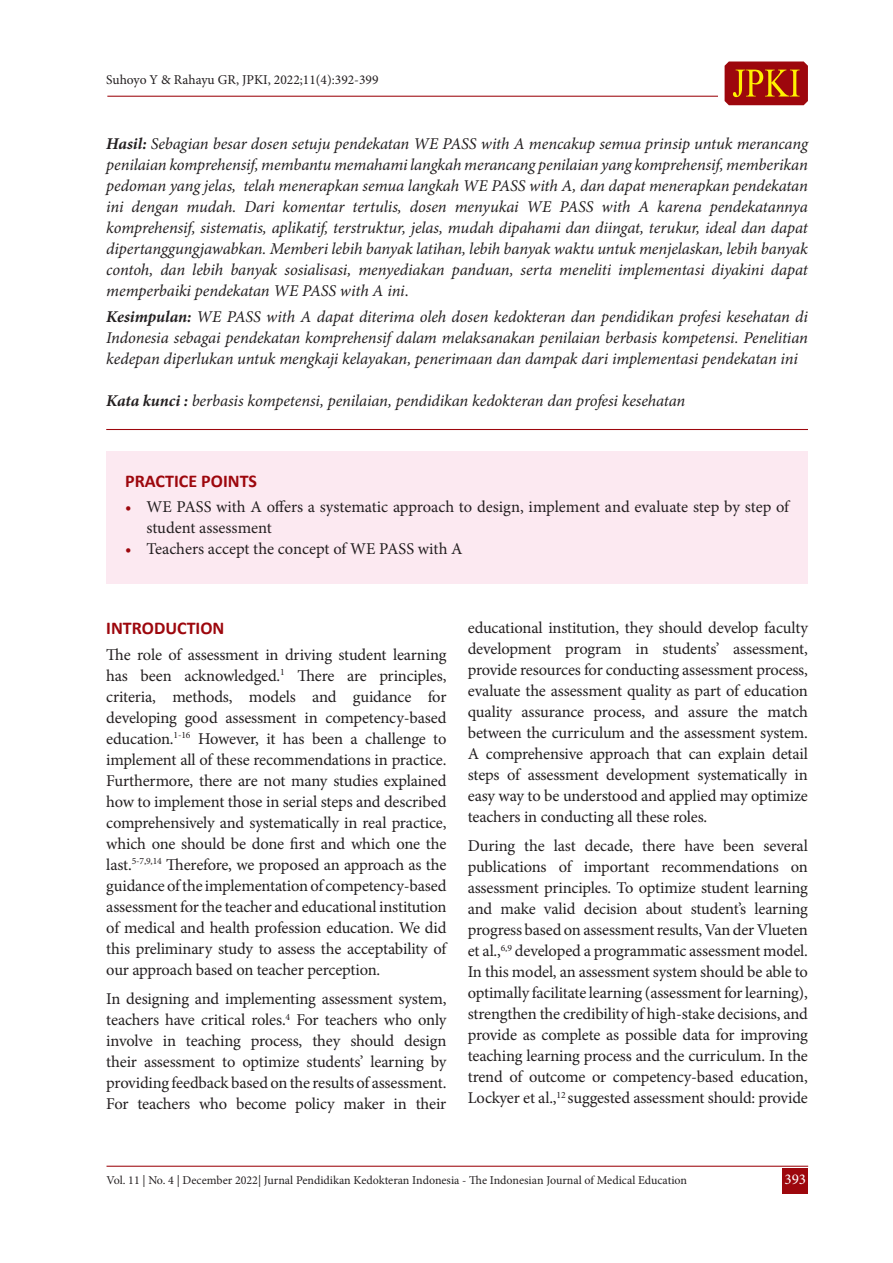
<style>
.page{position:relative;width:893px;height:1263px;background:#fff}
.page>*{position:absolute;margin:0;border:0;box-sizing:border-box;transform-origin:0 0}
.t1{font:700 18px "Calibri";color:#9d070d}
.t2{font:16.5px/21px "Minion Pro";letter-spacing:-.01em;color:#231f20;text-align:justify}
.t3{font:italic 16.5px/21px "Minion Pro";letter-spacing:-.01em;color:#231f20;text-align:justify}
.t4{font:15px "Minion Pro";color:#fff}
.t5{font:13.5px "Minion Pro";color:#231f20}
.t6{font:12px "Minion Pro";color:#231f20}
.s1{font-weight:700}
.s2{font-style:normal}
.s3{color:#9d070d}
</style>
<div class="page">
<hr style="left:107px;top:1166px;width:701px;height:1px;background:#9d070d">
<div style="left:783px;top:1168px;width:25px;height:25px;background:#9d070d"></div>
<hr style="left:107px;top:96px;width:611px;height:1px;background:#9d070d">
<svg style="left:725px;top:62px;width:83px;height:43px;background:#ad2e0c"></svg>
<div style="left:106px;top:451px;width:702px;height:133px;background:#fce9f1"></div>
<hr style="left:106px;top:429px;width:702px;height:1px;background:#9d070d">
<p class="t5" style="left:106px;top:71px;width:274px">Suhoyo Y &amp; Rahayu GR, JPKI, 2022;11(4):392-399</p>
<p class="t3" style="left:106px;top:134px;width:703px"><span class="s1">Hasil:</span> Sebagian besar dosen setuju pendekatan WE PASS with A mencakup semua prinsip untuk merancang penilaian komprehensif, membantu memahami langkah merancang penilaian yang komprehensif, memberikan pedoman yang jelas, telah menerapkan semua langkah WE PASS with A, dan dapat menerapkan pendekatan ini dengan mudah. Dari komentar tertulis, dosen menyukai WE PASS with A karena pendekatannya komprehensif, sistematis, aplikatif, terstruktur, jelas, mudah dipahami dan diingat, terukur, ideal dan dapat dipertanggungjawabkan. Memberi lebih banyak latihan, lebih banyak waktu untuk menjelaskan, lebih banyak contoh, dan lebih banyak sosialisasi, menyediakan panduan, serta meneliti implementasi diyakini dapat memperbaiki pendekatan WE PASS with A ini<span class="s2">.</span></p>
<p class="t3" style="left:106px;top:306px;width:703px"><span class="s1">Kesimpulan:</span> WE PASS with A dapat diterima oleh dosen kedokteran dan pendidikan profesi kesehatan di Indonesia sebagai pendekatan komprehensif dalam melaksanakan penilaian berbasis kompetensi. Penelitian kedepan diperlukan untuk mengkaji kelayakan, penerimaan dan dampak dari implementasi pendekatan ini</p>
<p class="t3" style="left:106px;top:390px;width:581px"><span class="s1">Kata kunci :</span> berbasis kompetensi, penilaian, pendidikan kedokteran dan profesi kesehatan</p>
<p class="t1" style="left:125px;top:469px;width:133px">PRACTICE POINTS</p>
<p class="t2" style="left:146px;top:496px;width:644px;text-indent:-21px"><span class="s3">•</span> WE PASS with A offers a systematic approach to design, implement and evaluate step by step of student assessment</p>
<p class="t2" style="left:125px;top:538px;width:339px"><span class="s3">•</span> Teachers accept the concept of WE PASS with A</p>
<p class="t1" style="left:106px;top:617px;width:120px">INTRODUCTION</p>
<p class="t2" style="left:106px;top:644px;width:342px">The role of assessment in driving student learning has been acknowledged.<sup>1</sup> There are principles, criteria, methods, models and guidance for developing good assessment in competency-based education.<sup>1-16</sup> However, it has been a challenge to implement all of these recommendations in practice.<br>Furthermore, there are not many studies explained how to implement those in serial steps and described comprehensively and systematically in real practice, which one should be done first and which one the last.<sup>5-7,9,14</sup> Therefore, we proposed an approach as the guidance of the implementation of competency-based assessment for the teacher and educational institution of medical and health profession education. We did this preliminary study to assess the acceptability of our approach based on teacher perception.</p>
<p class="t2" style="left:106px;top:988px;width:342px">In designing and implementing assessment system, teachers have critical roles.<sup>4</sup> For teachers who only involve in teaching process, they should design their assessment to optimize students’ learning by providing feedback based on the results of assessment.<br>For teachers who become policy maker in their</p>
<p class="t2" style="left:468px;top:617px;width:342px">educational institution, they should develop faculty development program in students’ assessment, provide resources for conducting assessment process, evaluate the assessment quality as part of education quality assurance process, and assure the match between the curriculum and the assessment system.<br>A comprehensive approach that can explain detail steps of assessment development systematically in easy way to be understood and applied may optimize teachers in conducting all these roles.</p>
<p class="t2" style="left:468px;top:836px;width:342px">During the last decade, there have been several publications of important recommendations on assessment principles. To optimize student learning and make valid decision about student’s learning progress based on assessment results, Van der Vlueten et al.,<sup>6,9</sup> developed a programmatic assessment model.<br>In this model, an assessment system should be able to optimally facilitate learning (assessment for learning), strengthen the credibility of high-stake decisions, and provide as complete as possible data for improving teaching learning process and the curriculum. In the trend of outcome or competency-based education, Lockyer et al.,<sup>12</sup> suggested assessment should: provide</p>
<p class="t6" style="left:107px;top:1171px;width:582px">Vol. 11 | No. 4 | December 2022| Jurnal Pendidikan Kedokteran Indonesia - The Indonesian Journal of Medical Education</p>
<p class="t4" style="left:784px;top:1169px;width:23px">393</p>
</div>
